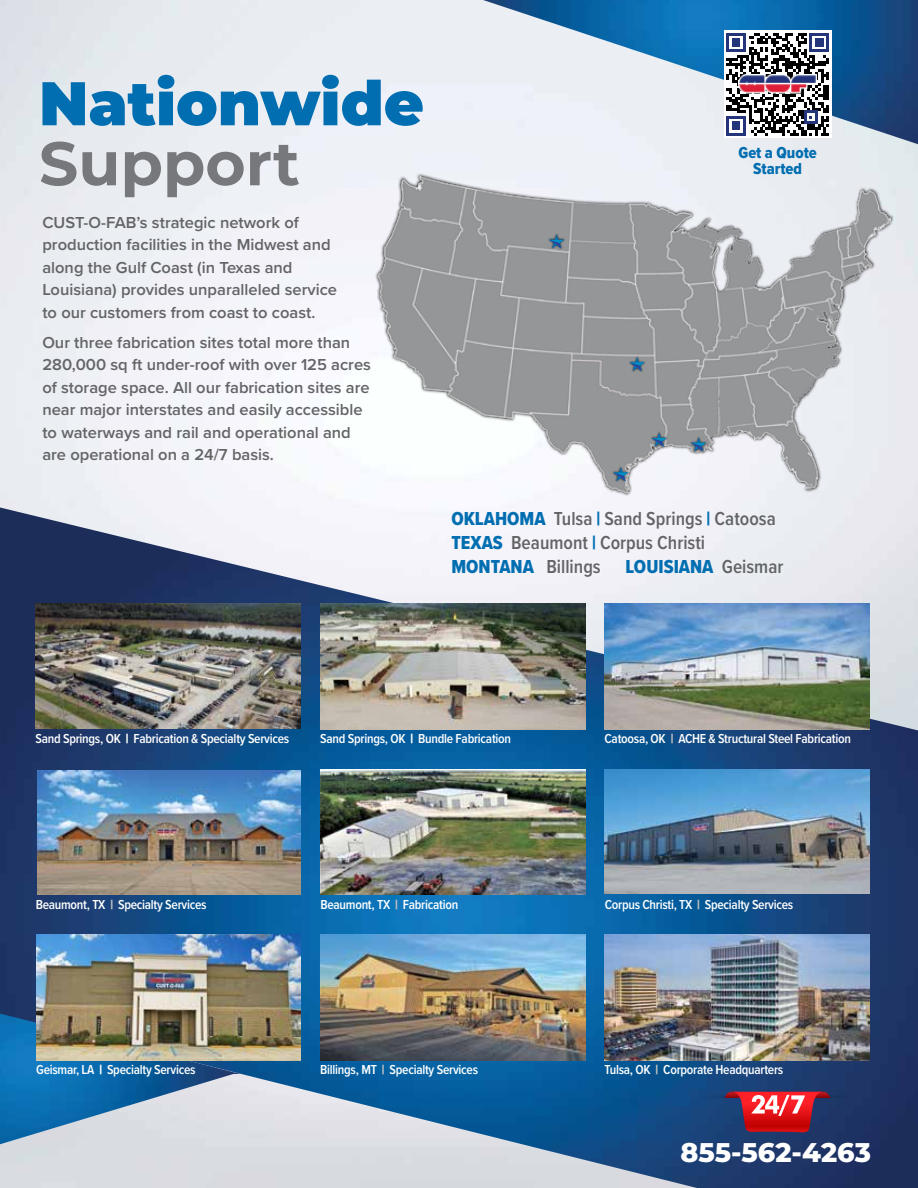
<style>
.page{position:relative;width:918px;height:1188px;background:#fff}
.page>*{position:absolute;margin:0;border:0;box-sizing:border-box;transform-origin:0 0}
.t1{font:900 61.5px "Montserrat";color:#016eb1}
.t2{font:700 61.5px "Montserrat";color:#77787b}
.t3{font:800 27px "Montserrat";color:#fff}
.t4{font:600 19.5px/24px "Proxima Nova Cond";color:#636466}
.t5{font:19.5px "Proxima Nova Cond Extrabld";color:#016eb1}
.t6{font:600 16.5px/22.5px "Proxima Nova";color:#636466}
.t7{font:16.5px/16.5px "Proxima Nova Cond Extrabld";color:#016eb1;text-align:center}
.t8{font:600 13.5px "Proxima Nova Cond";letter-spacing:-.02em;color:#fff}
.s1{font-family:"Proxima Nova Cond Extrabld";font-weight:400;color:#016eb1}
.s2{font-family:"Proxima Nova Cond";font-weight:600;color:#636466}
.s3{font-weight:900}
.s4{font-weight:900;color:#bcbec0}
</style>
<div class="page">
<img style="left:0;top:507px;width:918px;height:681px">
<div style="left:375px;top:173px;width:519px;height:323px;background:#000;opacity:.75"></div>
<img style="left:378px;top:177px;width:513px;height:316px">
<svg style="left:692px;top:1091px;width:158px;height:42px;background:#743b5a"></svg>
<img style="left:483px;top:0;width:435px;height:144px">
<img style="left:35px;top:604px;width:265px;height:125px">
<img style="left:605px;top:604px;width:264px;height:125px">
<img style="left:320px;top:604px;width:265px;height:125px">
<img style="left:605px;top:770px;width:265px;height:124px">
<img style="left:37px;top:770px;width:264px;height:125px">
<img style="left:320px;top:769px;width:265px;height:126px">
<img style="left:605px;top:935px;width:264px;height:125px">
<img style="left:36px;top:935px;width:265px;height:125px">
<img style="left:320px;top:935px;width:265px;height:125px">
<div style="left:547px;top:233px;width:19px;height:17px;background:#000;opacity:.75"></div>
<svg style="left:549px;top:234px;width:15px;height:14px"></svg>
<div style="left:628px;top:356px;width:18px;height:17px;background:#000;opacity:.75"></div>
<svg style="left:630px;top:357px;width:15px;height:14px"></svg>
<div style="left:612px;top:466px;width:18px;height:17px;background:#000;opacity:.75"></div>
<svg style="left:614px;top:467px;width:14px;height:14px"></svg>
<div style="left:650px;top:431px;width:18px;height:17px;background:#000;opacity:.75"></div>
<svg style="left:652px;top:433px;width:15px;height:14px"></svg>
<div style="left:689px;top:436px;width:19px;height:17px;background:#000;opacity:.75"></div>
<svg style="left:691px;top:437px;width:15px;height:15px"></svg>
<div style="left:724px;top:30px;width:108px;height:108px;background:#fff"></div>
<svg style="left:726px;top:33px;width:103px;height:102px"></svg>
<img style="left:738px;top:75px;width:79px;height:18px">
<h1 class="t1" style="left:39px;top:57px;width:386px">Nationwide</h1>
<h1 class="t2" style="left:39px;top:119px;width:262px">Support</h1>
<p class="t6" style="left:42px;top:211px;width:296px">CUST-O-FAB’s strategic network of production facilities in the Midwest and along the Gulf Coast (in Texas and Louisiana) provides unparalleled service to our customers from coast to coast.</p>
<p class="t6" style="left:42px;top:331px;width:330px">Our three fabrication sites total more than 280,000 sq ft under-roof with over 125 acres of storage space. All our fabrication sites are near major interstates and easily accessible to waterways and rail and operational and are operational on a 24/7 basis.</p>
<p class="t7" style="left:738px;top:144px;width:80px">Get a Quote<br>Started</p>
<p class="t4" style="left:451px;top:506px;width:326px"><span class="s1">OKLAHOMA</span> Tulsa <span class="s1">|</span> Sand Springs <span class="s1">|</span> Catoosa<br><span class="s1">TEXAS</span> Beaumont <span class="s1">|</span> Corpus Christi<br><span class="s1">MONTANA</span> Billings</p>
<p class="t5" style="left:626px;top:552px;width:159px">LOUISIANA <span class="s2">Geismar</span></p>
<p class="t8" style="left:35px;top:729px;width:255px">Sand Springs, OK <span class="s3">|</span> Fabrication &amp; Specialty Services</p>
<p class="t8" style="left:320px;top:729px;width:192px">Sand Springs, OK <span class="s3">|</span> Bundle Fabrication</p>
<p class="t8" style="left:605px;top:729px;width:248px">Catoosa, OK <span class="s4">|</span> ACHE &amp; Structural Steel Fabrication</p>
<p class="t8" style="left:36px;top:894px;width:173px">Beaumont, TX <span class="s4">|</span> Specialty Services</p>
<p class="t8" style="left:320px;top:894px;width:139px">Beaumont, TX <span class="s4">|</span> Fabrication</p>
<p class="t8" style="left:605px;top:894px;width:190px">Corpus Christi, TX <span class="s4">|</span> Specialty Services</p>
<p class="t8" style="left:36px;top:1060px;width:161px">Geismar, LA <span class="s3">|</span> Specialty Services</p>
<p class="t8" style="left:320px;top:1060px;width:159px">Billings, MT <span class="s4">|</span> Specialty Services</p>
<p class="t8" style="left:605px;top:1060px;width:180px">Tulsa, OK <span class="s4">|</span> Corporate Headquarters</p>
<h2 class="t3" style="left:680px;top:1133px;width:192px">855-562-4263</h2>
</div>
